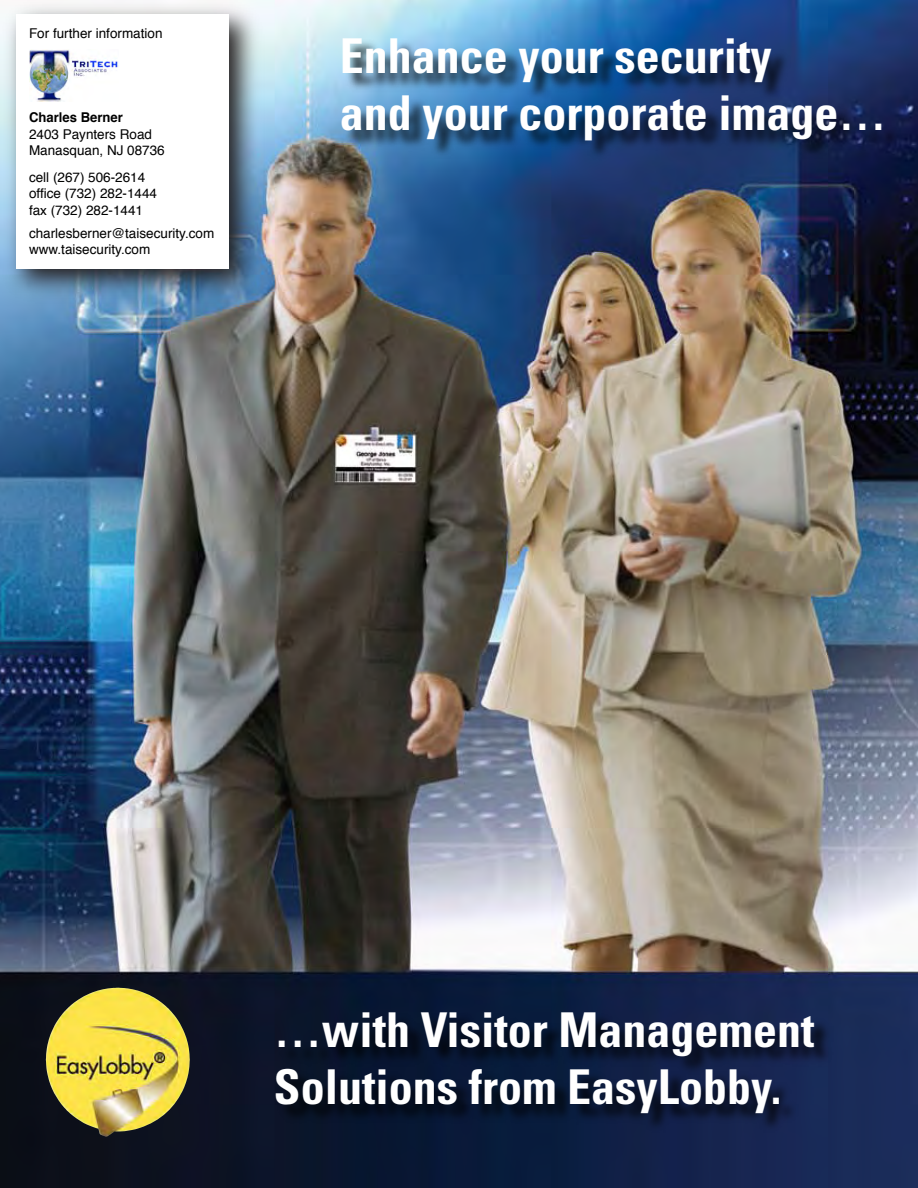
<style>
.page{position:relative;width:918px;height:1188px;background:#fff}
.page>*{position:absolute;margin:0;border:0;box-sizing:border-box;transform-origin:0 0}
.t1{font:700 condensed 48px/57.6px "Univers";color:#fff}
.t2{font:13.5px/16.5px "Helvetica";color:#000100}
.t3{font:13.5px "Helvetica";color:#000}
.t4{font:700 13.5px "Helvetica";color:#000100}
</style>
<div class="page">
<img style="left:0;top:0;width:918px;height:1188px">
<img style="left:343px;top:39px;width:558px;height:121px">
<svg style="left:277px;top:1013px;width:557px;height:120px"></svg>
<img style="left:46px;top:988px;width:144px;height:149px">
<img style="left:0;top:0;width:294px;height:333px">
<div style="left:16px;top:14px;width:213px;height:254px;background:#fff"></div>
<img style="left:29px;top:50px;width:90px;height:51px">
<p class="t3" style="left:29px;top:23px;width:135px">For further information</p>
<p class="t4" style="left:29px;top:107px;width:95px">Charles Berner</p>
<p class="t2" style="left:29px;top:126px;width:137px">2403 Paynters Road<br>Manasquan, NJ 08736</p>
<p class="t2" style="left:29px;top:169px;width:130px">cell (267) 506-2614 office (732) 282-1444 fax (732) 282-1441</p>
<p class="t2" style="left:29px;top:225px;width:187px">charlesberner@taisecurity.com www.taisecurity.com</p>
<h1 class="t1" style="left:340px;top:27px;width:548px">Enhance your security<br>and your corporate image…</h1>
<h1 class="t1" style="left:274px;top:1000px;width:542px">…with Visitor Management<br>Solutions from EasyLobby.</h1>
</div>
